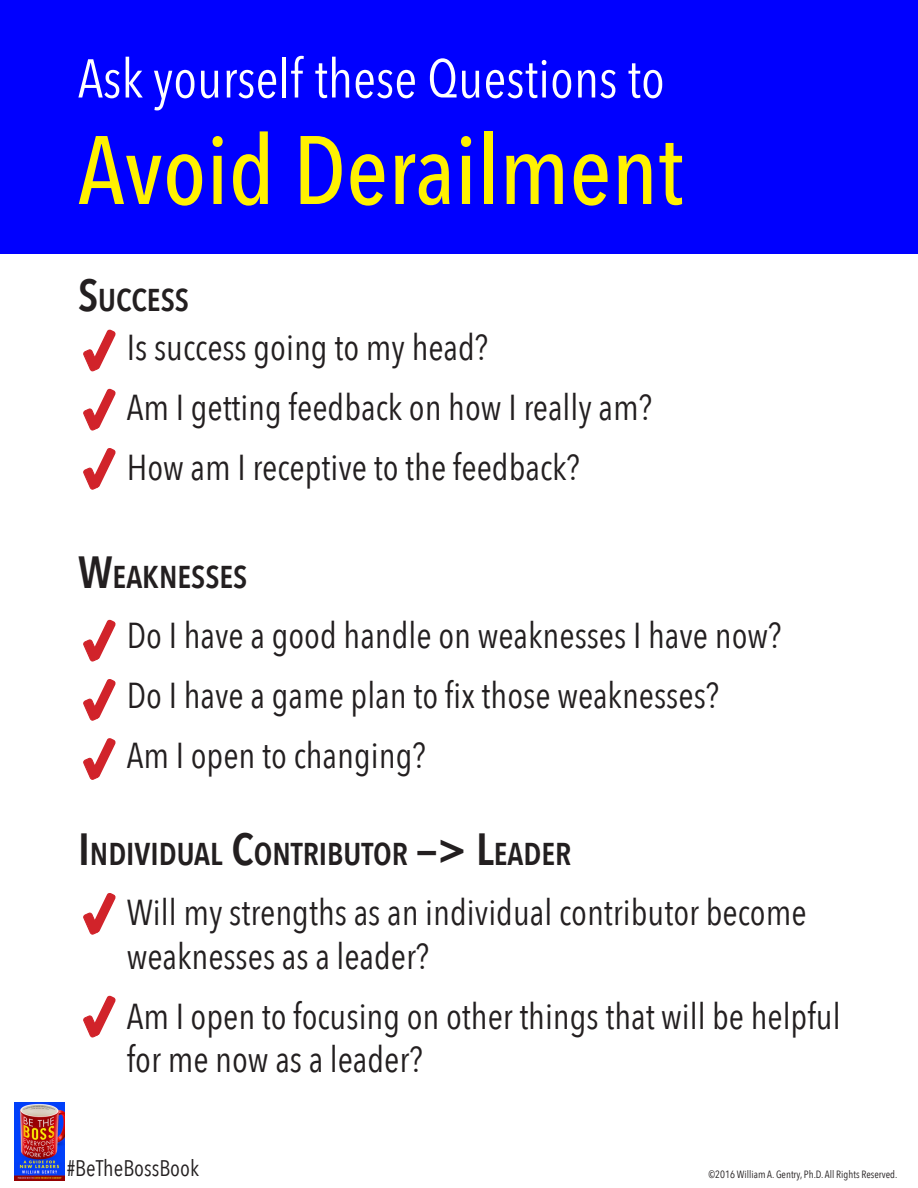
<style>
.page{position:relative;width:918px;height:1188px;background:#fff}
.page>*{position:absolute;margin:0;border:0;box-sizing:border-box;transform-origin:0 0}
.t1{font:500 96px "Avenir Next Condensed";color:#fff101}
.t2{font:54px "Avenir Next Condensed";color:#fff}
.t3{font:36px/43.2px "Avenir Next Condensed";color:#231f20}
.t4{font:600 31.5px "Avenir Next Condensed";color:#231f20}
.t5{font:22.5px "Avenir Next Condensed";color:#231f20}
.t6{font:10.5px "Avenir Next Condensed";color:#231f20}
.s1{font-size:45px}
</style>
<div class="page">
<div style="left:0;top:0;width:918px;height:254px;background:#00f"></div>
<svg style="left:83px;top:329px;width:33px;height:43px"></svg>
<svg style="left:83px;top:388px;width:33px;height:43px"></svg>
<svg style="left:83px;top:448px;width:33px;height:42px"></svg>
<svg style="left:83px;top:619px;width:33px;height:43px"></svg>
<svg style="left:83px;top:679px;width:33px;height:42px"></svg>
<svg style="left:83px;top:738px;width:33px;height:42px"></svg>
<svg style="left:83px;top:893px;width:33px;height:42px"></svg>
<svg style="left:83px;top:995px;width:33px;height:43px"></svg>
<img style="left:14px;top:1103px;width:51px;height:77px">
<p class="t2" style="left:78px;top:46px;width:588px">Ask yourself these Questions to</p>
<p class="t1" style="left:78px;top:112px;width:607px">Avoid Derailment</p>
<p class="t4" style="left:78px;top:280px;width:97px"><span class="s1">S</span>UCCESS</p>
<p class="t3" style="left:127px;top:326px;width:363px">Is success going to my head?</p>
<p class="t3" style="left:127px;top:386px;width:527px">Am I getting feedback on how I really am?</p>
<p class="t3" style="left:127px;top:446px;width:455px">How am I receptive to the feedback?</p>
<p class="t4" style="left:78px;top:558px;width:169px"><span class="s1">W</span>EAKNESSES</p>
<p class="t3" style="left:127px;top:614px;width:656px">Do I have a good handle on weaknesses I have now?</p>
<p class="t3" style="left:127px;top:674px;width:594px">Do I have a game plan to fix those weaknesses?</p>
<p class="t3" style="left:127px;top:734px;width:300px">Am I open to changing?</p>
<p class="t4" style="left:78px;top:835px;width:495px"><span class="s1">I</span>NDIVIDUAL <span class="s1">C</span>ONTRIBUTOR <span class="s1">—&gt; L</span>EADER</p>
<p class="t3" style="left:127px;top:891px;width:681px">Will my strengths as an individual contributor become weaknesses as a leader?</p>
<p class="t3" style="left:127px;top:994px;width:715px">Am I open to focusing on other things that will be helpful for me now as a leader?</p>
<p class="t5" style="left:67px;top:1155px;width:134px">#BeTheBossBook</p>
<p class="t6" style="left:709px;top:1168px;width:190px">©2016 William A. Gentry, Ph.D. All Rights Reserved.</p>
</div>
